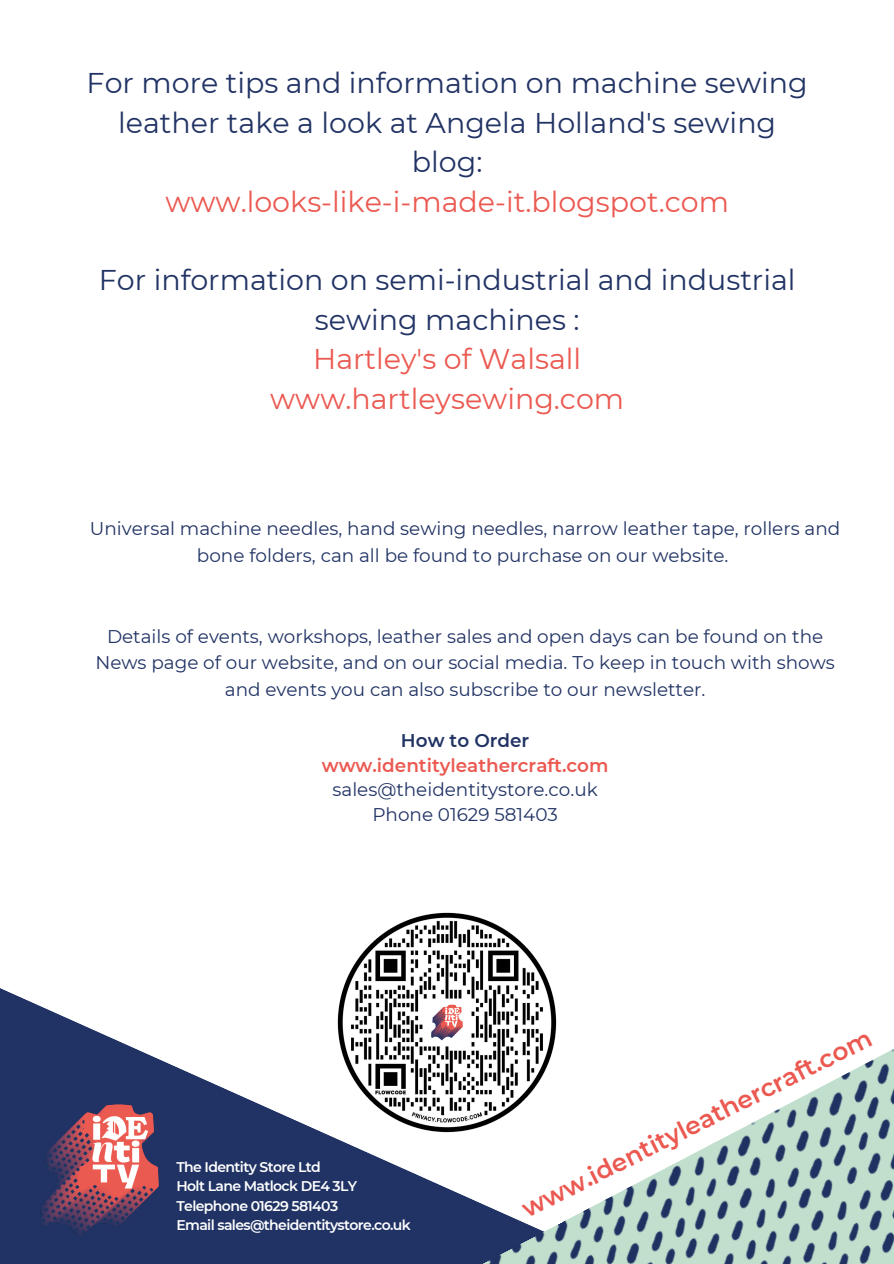
<style>
.page{position:relative;width:894px;height:1264px;background:#fff}
.page>*{position:absolute;margin:0;border:0;box-sizing:border-box;transform-origin:0 0}
.t1{font:28.5px/39.5px "Montserrat";color:#213364;text-align:center}
.t2{font:28.5px "Montserrat";color:#eb5951}
.t3{font:600 24.9px "Montserrat";color:#eb5951}
.t4{font:18.45px/26.8px "Montserrat";color:#213364;text-align:center}
.t5{font:600 18.45px "Montserrat";color:#eb5951}
.t6{font:600 18.45px "Montserrat";color:#213364}
.t7{font:600 14.1px "Montserrat";letter-spacing:-.045em;color:#fff}
</style>
<div class="page">
<svg style="left:0;top:988px;width:259px;height:275px;fill:#213364"></svg>
<svg style="left:259px;top:1104px;width:217px;height:159px;fill:#213364"></svg>
<img style="left:476px;top:1049px;width:417px;height:214px">
<img style="left:26px;top:1097px;width:147px;height:146px">
<img style="left:333px;top:912px;width:227px;height:223px">
<p class="t1" style="left:87px;top:63px;width:722px">For more tips and information on machine sewing leather take a look at Angela Holland's sewing blog:</p>
<p class="t2" style="left:165px;top:184px;width:565px">www.looks-like-i-made-it.blogspot.com</p>
<p class="t1" style="left:99px;top:260px;width:698px">For information on semi-industrial and industrial sewing machines :</p>
<p class="t2" style="left:313px;top:342px;width:269px">Hartley's of Walsall</p>
<p class="t2" style="left:270px;top:381px;width:355px">www.hartleysewing.com</p>
<p class="t4" style="left:90px;top:515px;width:751px">Universal machine needles, hand sewing needles, narrow leather tape, rollers and bone folders, can all be found to purchase on our website.</p>
<p class="t4" style="left:95px;top:622px;width:740px">Details of events, workshops, leather sales and open days can be found on the<br>News page of our website, and on our social media. To keep in touch with shows and events you can also subscribe to our newsletter.</p>
<p class="t6" style="left:401px;top:729px;width:130px">How to Order</p>
<p class="t5" style="left:322px;top:753px;width:288px">www.identityleathercraft.com</p>
<p class="t4" style="left:332px;top:776px;width:267px">sales@theidentitystore.co.uk</p>
<p class="t4" style="left:372px;top:801px;width:187px">Phone 01629 581403</p>
<p class="t7" style="left:176px;top:1158px;width:146px">The Identity Store Ltd</p>
<p class="t7" style="left:176px;top:1177px;width:182px">Holt Lane Matlock DE4 3LY</p>
<p class="t7" style="left:176px;top:1196px;width:163px">Telephone 01629 581403</p>
<p class="t7" style="left:176px;top:1215px;width:236px">Email sales@theidentitystore.co.uk</p>
<p class="t3" style="left:517px;top:1197px;width:389px;rotate:-27deg">www.identityleathercraft.com</p>
</div>
